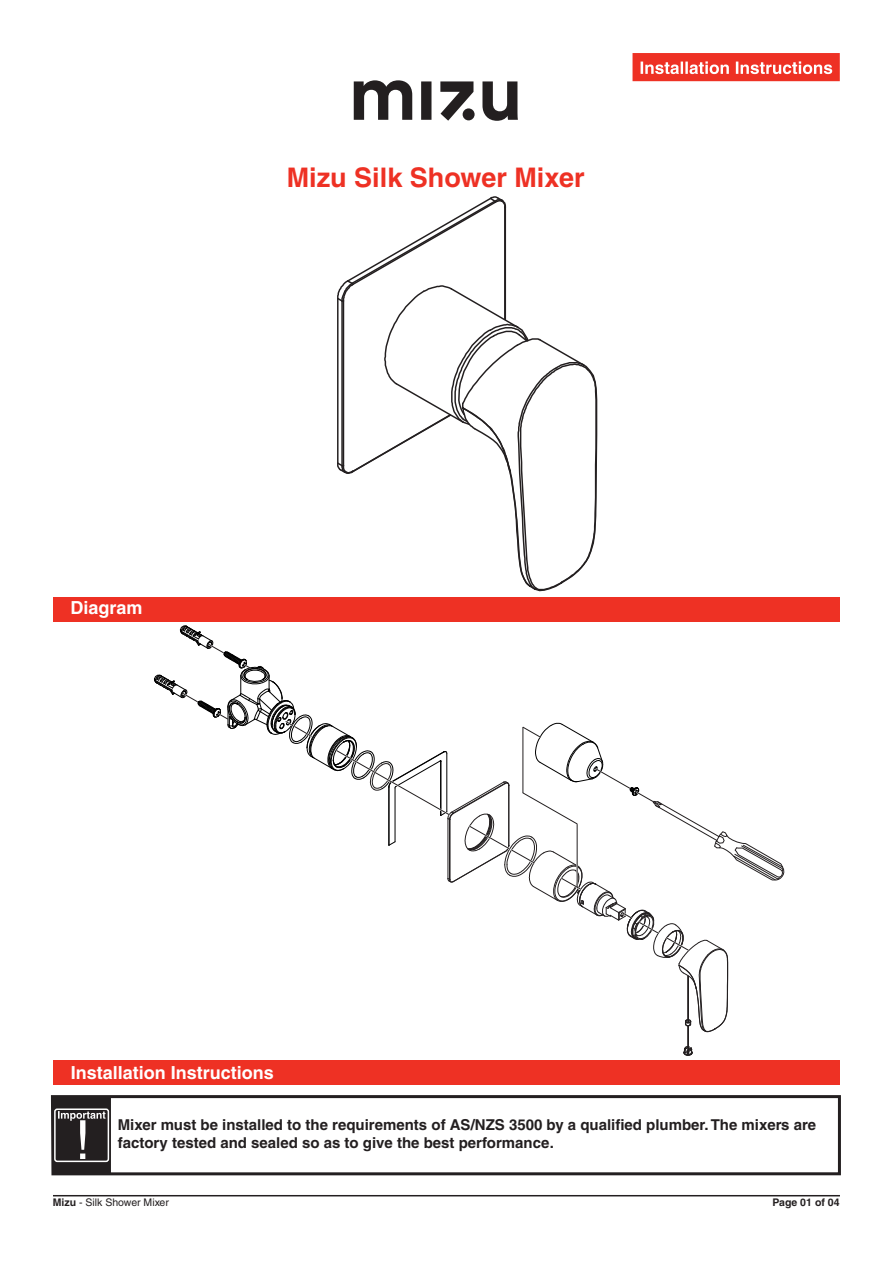
<style>
.page{position:relative;width:893px;height:1263px;background:#fff}
.page>*{position:absolute;margin:0;border:0;box-sizing:border-box;transform-origin:0 0}
.t1{font:700 27px "Helvetica";color:#ee3124}
.t2{font:700 18px "Helvetica";color:#fff}
.t3{font:700 15px/17.9px "Helvetica";color:#231f20}
.t4{font:10.5px "Helvetica";color:#231f20}
.t5{font:700 10.5px "Helvetica";color:#231f20}
.s1{font-weight:700}
</style>
<div class="page">
<div style="left:54px;top:1060px;width:786px;height:25px;background:#ee3124"></div>
<svg style="left:50px;top:1095px;width:791px;height:81px"></svg>
<div style="left:54px;top:597px;width:786px;height:25px;background:#ee3124"></div>
<svg style="left:53px;top:1096px;width:58px;height:78px;background:#413e3f"></svg>
<svg style="left:354px;top:80px;width:164px;height:41px"></svg>
<svg style="left:337px;top:196px;width:261px;height:396px"></svg>
<svg style="left:154px;top:625px;width:631px;height:431px"></svg>
<hr style="left:53px;top:1195px;width:787px;height:1px;background:#231f20">
<div style="left:632px;top:53px;width:208px;height:28px;background:#ee3124"></div>
<svg style="left:641px;top:61px;width:191px;height:13px"></svg>
<h1 class="t1" style="left:287px;top:168px;width:299px">Mizu Silk Shower Mixer</h1>
<p class="t2" style="left:71px;top:601px;width:73px">Diagram</p>
<p class="t2" style="left:71px;top:1066px;width:205px">Installation Instructions</p>
<p class="t3" style="left:118px;top:1117px;width:700px">Mixer must be installed to the requirements of AS/NZS 3500 by a qualified plumber.The mixers are factory tested and sealed so as to give the best performance.</p>
<p class="t4" style="left:53px;top:1198px;width:118px"><span class="s1">Mizu</span> - Silk Shower Mixer</p>
<p class="t5" style="left:773px;top:1198px;width:68px">Page 01 of 04</p>
</div>
